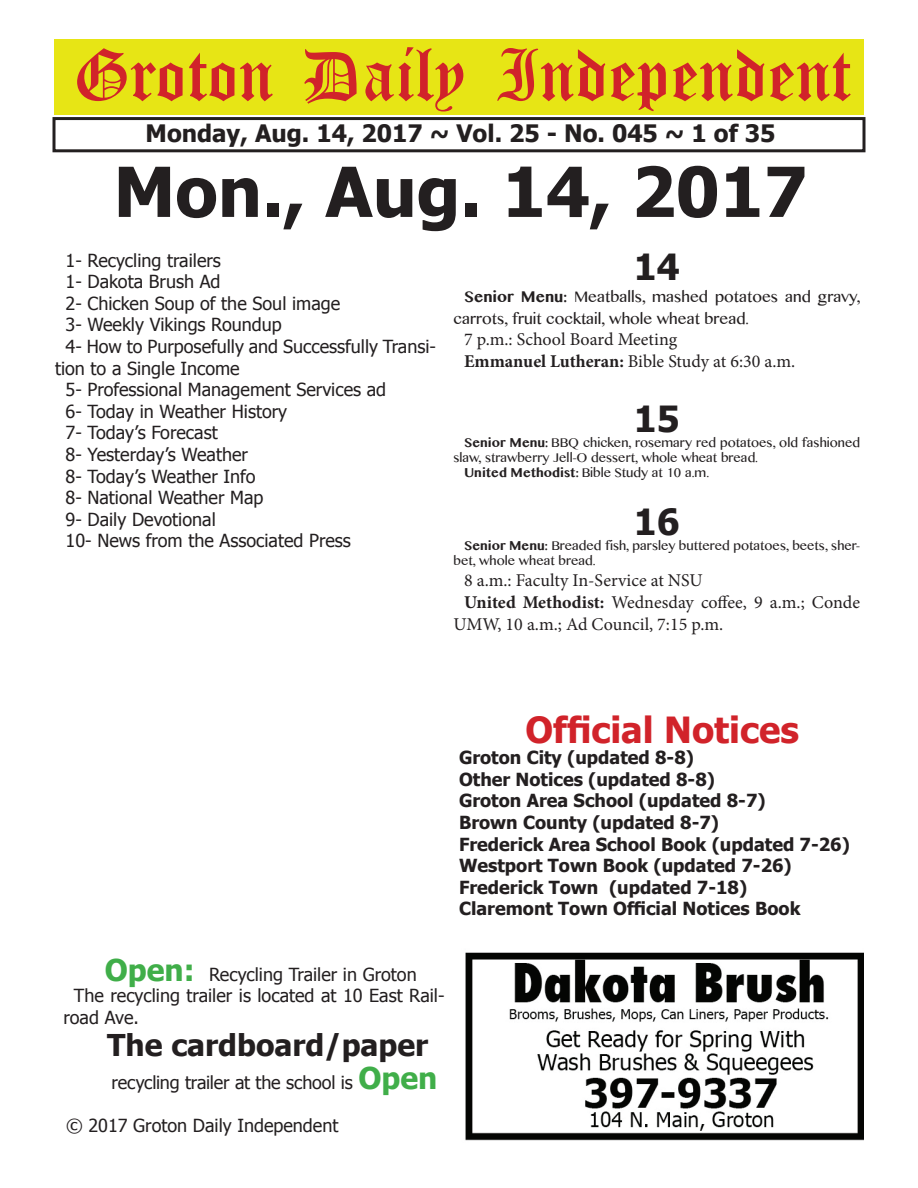
<style>
.page{position:relative;width:918px;height:1188px;background:#fff}
.page>*{position:absolute;margin:0;border:0;box-sizing:border-box;transform-origin:0 0}
.t1{font:700 69px "Tahoma";color:#231f20}
.t2{font:54px "Old English Five";color:#d1232a}
.t3{font:700 36px "Tahoma";color:#d1232a}
.t4{font:700 36px "Tahoma";color:#231f20}
.t5{font:700 30px "Tahoma";color:#231f20}
.t6{font:700 24px "Tahoma";color:#231f20}
.t7{font:18px "Tahoma";color:#231f20}
.t8{font:700 18px/21.6px "Tahoma";color:#231f20}
.t9{font:18px/21.6px "Minion Pro";color:#231f20}
.t10{font:18px/21.6px "Khmer MN";color:#231f20}
.t11{font:15px/15px "Khmer MN";color:#231f20}
.s1{font-weight:700}
.s2{font-weight:700;font-size:30px;color:#40ae49}
</style>
<div class="page">
<div style="left:52px;top:117px;width:814px;height:35px;border:3px solid #231f20"></div>
<div style="left:54px;top:40px;width:810px;height:75px;background:#e7e515"></div>
<img style="left:465px;top:952px;width:398px;height:189px">
<h2 class="t2" style="left:73px;top:50px;width:779px">Groton Daily Independent</h2>
<h3 class="t6" style="left:146px;top:116px;width:631px">Monday, Aug. 14, 2017 ~ Vol. 25 - No. 045 ~ 1 of 35</h3>
<h1 class="t1" style="left:114px;top:143px;width:695px">Mon., Aug. 14, 2017</h1>
<p class="t7" style="left:66px;top:248px;width:157px">1- Recycling trailers</p>
<p class="t7" style="left:66px;top:270px;width:156px">1- Dakota Brush Ad</p>
<p class="t7" style="left:66px;top:291px;width:276px">2- Chicken Soup of the Soul image</p>
<p class="t7" style="left:66px;top:313px;width:218px">3- Weekly Vikings Roundup</p>
<p class="t7" style="left:66px;top:334px;width:372px">4- How to Purposefully and Successfully Transi-</p>
<p class="t7" style="left:55px;top:356px;width:186px">tion to a Single Income</p>
<p class="t7" style="left:66px;top:378px;width:322px">5- Professional Management Services ad</p>
<p class="t7" style="left:66px;top:399px;width:223px">6- Today in Weather History</p>
<p class="t7" style="left:66px;top:421px;width:154px">7- Today’s Forecast</p>
<p class="t7" style="left:66px;top:442px;width:184px">8- Yesterday’s Weather</p>
<p class="t7" style="left:66px;top:464px;width:191px">8- Today’s Weather Info</p>
<p class="t7" style="left:66px;top:486px;width:199px">8- National Weather Map</p>
<p class="t7" style="left:66px;top:507px;width:152px">9- Daily Devotional</p>
<p class="t7" style="left:66px;top:529px;width:287px">10- News from the Associated Press</p>
<h3 class="t4" style="left:634px;top:242px;width:47px">14</h3>
<p class="t10" style="left:454px;top:285px;width:409px;text-indent:10px"><span class="s1">Senior Menu:</span> Meatballs, mashed potatoes and gravy, carrots, fruit cocktail, whole wheat bread.</p>
<p class="t9" style="left:464px;top:329px;width:333px">7 p.m.: School Board Meeting<br><span class="s1">Emmanuel Lutheran:</span> Bible Study at 6:30 a.m.</p>
<h3 class="t4" style="left:634px;top:393px;width:47px">15</h3>
<p class="t11" style="left:464px;top:434px;width:397px"><span class="s1">Senior Menu:</span> BBQ chicken, rosemary red potatoes, old fashioned</p>
<p class="t11" style="left:454px;top:449px;width:306px">slaw, strawberry Jell-O dessert, whole wheat bread.</p>
<p class="t11" style="left:464px;top:464px;width:247px"><span class="s1">United Methodist:</span> Bible Study at 10 a.m.</p>
<h3 class="t4" style="left:634px;top:497px;width:47px">16</h3>
<p class="t11" style="left:454px;top:537px;width:408px;text-indent:10px"><span class="s1">Senior Menu:</span> Breaded fish, parsley buttered potatoes, beets, sher&shy;bet, whole wheat bread.</p>
<p class="t9" style="left:464px;top:570px;width:240px">8 a.m.: Faculty In-Service at NSU</p>
<p class="t9" style="left:464px;top:592px;width:398px"><span class="s1">United Methodist:</span> Wednesday coffee, 9 a.m.; Conde</p>
<p class="t9" style="left:454px;top:613px;width:271px">UMW, 10 a.m.; Ad Council, 7:15 p.m.</p>
<h3 class="t3" style="left:526px;top:704px;width:275px">Official Notices</h3>
<p class="t8" style="left:459px;top:746px;width:392px">Groton City (updated 8-8)<br>Other Notices (updated 8-8)<br>Groton Area School (updated 8-7)<br>Brown County (updated 8-7)<br>Frederick Area School Book (updated 7-26)<br>Westport Town Book (updated 7-26)<br>Frederick Town (updated 7-18)<br>Claremont Town Official Notices Book</p>
<p class="t7" style="left:105px;top:962px;width:314px"><span class="s2">Open:</span> Recycling Trailer in Groton</p>
<p class="t7" style="left:74px;top:984px;width:372px">The recycling trailer is located at 10 East Rail-</p>
<p class="t7" style="left:63px;top:1005px;width:77px">road Ave.</p>
<h3 class="t5" style="left:107px;top:1024px;width:323px">The cardboard/paper</h3>
<p class="t7" style="left:112px;top:1070px;width:327px">recycling trailer at the school is <span class="s2">Open</span></p>
<p class="t7" style="left:66px;top:1113px;width:274px">© 2017 Groton Daily Independent</p>
</div>
